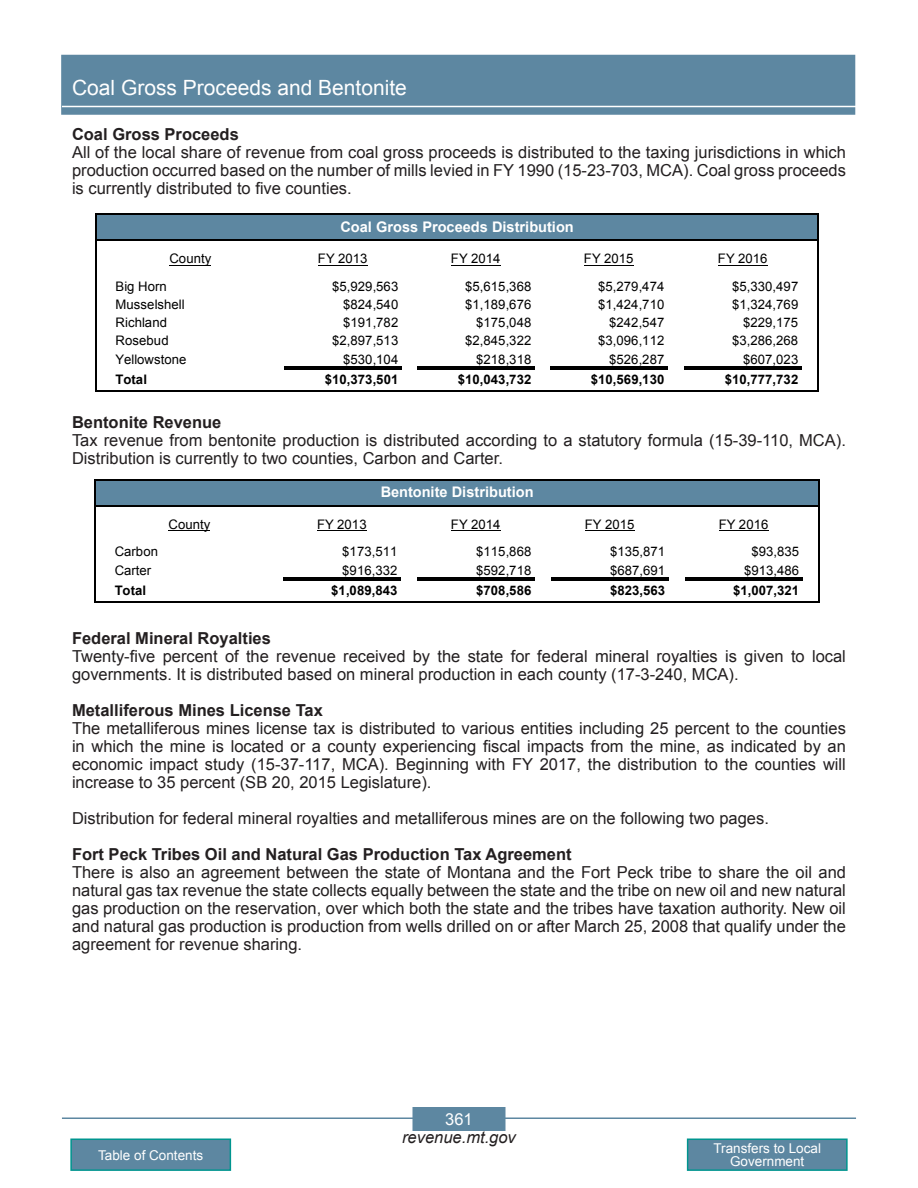
<style>
.page{position:relative;width:918px;height:1188px;background:#fff}
.page>*{position:absolute;margin:0;border:0;box-sizing:border-box;transform-origin:0 0}
.t1{font:21px "Arial";color:#fff}
.t2{font:16.5px/18px "Arial";color:#231f20;text-align:justify}
.t3{font:700 16.5px "Arial";color:#231f20}
.t4{font:italic 16.5px "Arial";color:#231f20}
.t5{font:16.5px "Arial";color:#fff}
.t6{font:700 14.55px "Arial";color:#fff}
.t7{font:13.5px/13.5px "Arial";color:#fff;text-align:center}
.t8{font:13.2px "Arial";letter-spacing:.005em;color:#000}
.t9{font:700 13.2px "Arial";letter-spacing:.005em;color:#000}
</style>
<div class="page">
<hr style="left:62px;top:1118px;width:794px;height:1px;background:#5d87a1">
<div style="left:61px;top:55px;width:794px;height:60px;background:#5d87a1;border:2px solid #5d87a1"></div>
<div style="left:413px;top:1108px;width:92px;height:22px;background:#5d87a1"></div>
<div style="left:412px;top:1107px;width:94px;height:24px;border:2px solid #5d87a1"></div>
<hr style="left:62px;top:106px;width:794px;height:1px;background:#fff">
<div style="left:688px;top:1139px;width:159px;height:31px;background:#5d87a1"></div>
<div style="left:687px;top:1139px;width:161px;height:32px;border:2px solid #00958f"></div>
<div style="left:71px;top:1139px;width:159px;height:31px;background:#5d87a1"></div>
<div style="left:70px;top:1139px;width:161px;height:32px;border:2px solid #00958f"></div>
<div style="left:97px;top:215px;width:721px;height:25px;background:#5d87a1"></div>
<hr style="left:169px;top:265px;width:42px;height:1px;background:#000">
<hr style="left:318px;top:265px;width:50px;height:1px;background:#000">
<hr style="left:451px;top:265px;width:50px;height:1px;background:#000">
<hr style="left:584px;top:265px;width:50px;height:1px;background:#000">
<hr style="left:718px;top:265px;width:50px;height:1px;background:#000">
<hr style="left:284px;top:366px;width:117px;height:2px;background:#000">
<hr style="left:284px;top:369px;width:117px;height:1px;background:#000">
<hr style="left:417px;top:366px;width:117px;height:2px;background:#000">
<hr style="left:417px;top:369px;width:117px;height:1px;background:#000">
<hr style="left:550px;top:366px;width:117px;height:2px;background:#000">
<hr style="left:550px;top:369px;width:117px;height:1px;background:#000">
<hr style="left:95px;top:214px;width:2px;height:178px;background:#000">
<hr style="left:817px;top:215px;width:2px;height:177px;background:#000">
<hr style="left:97px;top:214px;width:722px;height:1px;background:#000">
<hr style="left:97px;top:239px;width:722px;height:2px;background:#000">
<hr style="left:684px;top:366px;width:117px;height:2px;background:#000">
<hr style="left:684px;top:369px;width:117px;height:1px;background:#000">
<hr style="left:97px;top:391px;width:722px;height:1px;background:#000">
<div style="left:96px;top:481px;width:723px;height:25px;background:#5d87a1"></div>
<hr style="left:169px;top:530px;width:41px;height:1px;background:#000">
<hr style="left:317px;top:530px;width:50px;height:1px;background:#000">
<hr style="left:451px;top:530px;width:50px;height:1px;background:#000">
<hr style="left:585px;top:530px;width:50px;height:1px;background:#000">
<hr style="left:719px;top:530px;width:49px;height:1px;background:#000">
<hr style="left:283px;top:577px;width:117px;height:2px;background:#000">
<hr style="left:283px;top:580px;width:117px;height:1px;background:#000">
<hr style="left:417px;top:577px;width:117px;height:2px;background:#000">
<hr style="left:417px;top:580px;width:117px;height:1px;background:#000">
<hr style="left:551px;top:577px;width:117px;height:2px;background:#000">
<hr style="left:551px;top:580px;width:117px;height:1px;background:#000">
<hr style="left:95px;top:479px;width:1px;height:124px;background:#000">
<hr style="left:818px;top:481px;width:2px;height:122px;background:#000">
<hr style="left:96px;top:479px;width:724px;height:2px;background:#000">
<hr style="left:96px;top:505px;width:724px;height:1px;background:#000">
<hr style="left:685px;top:577px;width:117px;height:2px;background:#000">
<hr style="left:685px;top:580px;width:117px;height:1px;background:#000">
<hr style="left:96px;top:602px;width:724px;height:1px;background:#000">
<p class="t1" style="left:72px;top:74px;width:336px">Coal Gross Proceeds and Bentonite</p>
<p class="t3" style="left:72px;top:123px;width:168px">Coal Gross Proceeds</p>
<p class="t2" style="left:72px;top:143px;width:775px">All of the local share of revenue from coal gross proceeds is distributed to the taxing jurisdictions in which production occurred based on the number of mills levied in FY 1990 (15-23-703, MCA). Coal gross proceeds is currently distributed to five counties.</p>
<p class="t6" style="left:340px;top:217px;width:235px">Coal Gross Proceeds Distribution</p>
<p class="t8" style="left:169px;top:250px;width:43px">County</p>
<p class="t8" style="left:318px;top:250px;width:51px">FY 2013</p>
<p class="t8" style="left:451px;top:250px;width:51px">FY 2014</p>
<p class="t8" style="left:584px;top:250px;width:51px">FY 2015</p>
<p class="t8" style="left:718px;top:250px;width:51px">FY 2016</p>
<p class="t8" style="left:116px;top:278px;width:53px">Big Horn</p>
<p class="t8" style="left:332px;top:278px;width:68px">$5,929,563</p>
<p class="t8" style="left:465px;top:278px;width:68px">$5,615,368</p>
<p class="t8" style="left:598px;top:278px;width:68px">$5,279,474</p>
<p class="t8" style="left:732px;top:278px;width:68px">$5,330,497</p>
<p class="t8" style="left:116px;top:296px;width:71px">Musselshell</p>
<p class="t8" style="left:343px;top:296px;width:57px">$824,540</p>
<p class="t8" style="left:465px;top:296px;width:68px">$1,189,676</p>
<p class="t8" style="left:598px;top:296px;width:68px">$1,424,710</p>
<p class="t8" style="left:732px;top:296px;width:68px">$1,324,769</p>
<p class="t8" style="left:116px;top:314px;width:53px">Richland</p>
<p class="t8" style="left:343px;top:314px;width:57px">$191,782</p>
<p class="t8" style="left:476px;top:314px;width:57px">$175,048</p>
<p class="t8" style="left:609px;top:314px;width:57px">$242,547</p>
<p class="t8" style="left:743px;top:314px;width:57px">$229,175</p>
<p class="t8" style="left:116px;top:332px;width:55px">Rosebud</p>
<p class="t8" style="left:332px;top:332px;width:68px">$2,897,513</p>
<p class="t8" style="left:465px;top:332px;width:68px">$2,845,322</p>
<p class="t8" style="left:598px;top:332px;width:68px">$3,096,112</p>
<p class="t8" style="left:732px;top:332px;width:68px">$3,286,268</p>
<p class="t8" style="left:116px;top:350px;width:72px">Yellowstone</p>
<p class="t8" style="left:343px;top:350px;width:57px">$530,104</p>
<p class="t8" style="left:476px;top:350px;width:57px">$218,318</p>
<p class="t8" style="left:609px;top:350px;width:57px">$526,287</p>
<p class="t8" style="left:743px;top:350px;width:57px">$607,023</p>
<p class="t9" style="left:116px;top:371px;width:33px">Total</p>
<p class="t9" style="left:325px;top:371px;width:75px">$10,373,501</p>
<p class="t9" style="left:458px;top:371px;width:75px">$10,043,732</p>
<p class="t9" style="left:591px;top:371px;width:75px">$10,569,130</p>
<p class="t9" style="left:725px;top:371px;width:75px">$10,777,732</p>
<p class="t3" style="left:72px;top:411px;width:151px">Bentonite Revenue</p>
<p class="t2" style="left:72px;top:431px;width:775px">Tax revenue from bentonite production is distributed according to a statutory formula (15-39-110, MCA).<br>Distribution is currently to two counties, Carbon and Carter.</p>
<p class="t6" style="left:381px;top:483px;width:154px">Bentonite Distribution</p>
<p class="t8" style="left:169px;top:516px;width:43px">County</p>
<p class="t8" style="left:317px;top:516px;width:51px">FY 2013</p>
<p class="t8" style="left:451px;top:516px;width:51px">FY 2014</p>
<p class="t8" style="left:585px;top:516px;width:51px">FY 2015</p>
<p class="t8" style="left:719px;top:516px;width:51px">FY 2016</p>
<p class="t8" style="left:115px;top:543px;width:45px">Carbon</p>
<p class="t8" style="left:342px;top:543px;width:57px">$173,511</p>
<p class="t8" style="left:476px;top:543px;width:57px">$115,868</p>
<p class="t8" style="left:610px;top:543px;width:57px">$135,871</p>
<p class="t8" style="left:751px;top:543px;width:49px">$93,835</p>
<p class="t8" style="left:115px;top:561px;width:38px">Carter</p>
<p class="t8" style="left:342px;top:561px;width:57px">$916,332</p>
<p class="t8" style="left:476px;top:561px;width:57px">$592,718</p>
<p class="t8" style="left:610px;top:561px;width:57px">$687,691</p>
<p class="t8" style="left:744px;top:561px;width:57px">$913,486</p>
<p class="t9" style="left:115px;top:582px;width:33px">Total</p>
<p class="t9" style="left:331px;top:582px;width:68px">$1,089,843</p>
<p class="t9" style="left:476px;top:582px;width:57px">$708,586</p>
<p class="t9" style="left:610px;top:582px;width:57px">$823,563</p>
<p class="t9" style="left:733px;top:582px;width:68px">$1,007,321</p>
<p class="t3" style="left:72px;top:627px;width:200px">Federal Mineral Royalties</p>
<p class="t2" style="left:72px;top:647px;width:775px">Twenty-five percent of the revenue received by the state for federal mineral royalties is given to local governments. It is distributed based on mineral production in each county (17-3-240, MCA).</p>
<p class="t3" style="left:72px;top:699px;width:252px">Metalliferous Mines License Tax</p>
<p class="t2" style="left:72px;top:719px;width:775px">The metalliferous mines license tax is distributed to various entities including 25 percent to the counties in which the mine is located or a county experiencing fiscal impacts from the mine, as indicated by an economic impact study (15-37-117, MCA). Beginning with FY 2017, the distribution to the counties will increase to 35 percent (SB 20, 2015 Legislature).</p>
<p class="t2" style="left:72px;top:809px;width:698px">Distribution for federal mineral royalties and metalliferous mines are on the following two pages.</p>
<p class="t3" style="left:72px;top:843px;width:501px">Fort Peck Tribes Oil and Natural Gas Production Tax Agreement</p>
<p class="t2" style="left:72px;top:863px;width:776px">There is also an agreement between the state of Montana and the Fort Peck tribe to share the oil and natural gas tax revenue the state collects equally between the state and the tribe on new oil and new natural gas production on the reservation, over which both the state and the tribes have taxation authority. New oil and natural gas production is production from wells drilled on or after March 25, 2008 that qualify under the agreement for revenue sharing.</p>
<p class="t7" style="left:98px;top:1148px;width:107px">Table of Contents</p>
<p class="t5" style="left:445px;top:1108px;width:29px">361</p>
<p class="t4" style="left:402px;top:1127px;width:115px">revenue.mt.gov</p>
<p class="t7" style="left:713px;top:1142px;width:109px">Transfers to Local<br>Government</p>
</div>
